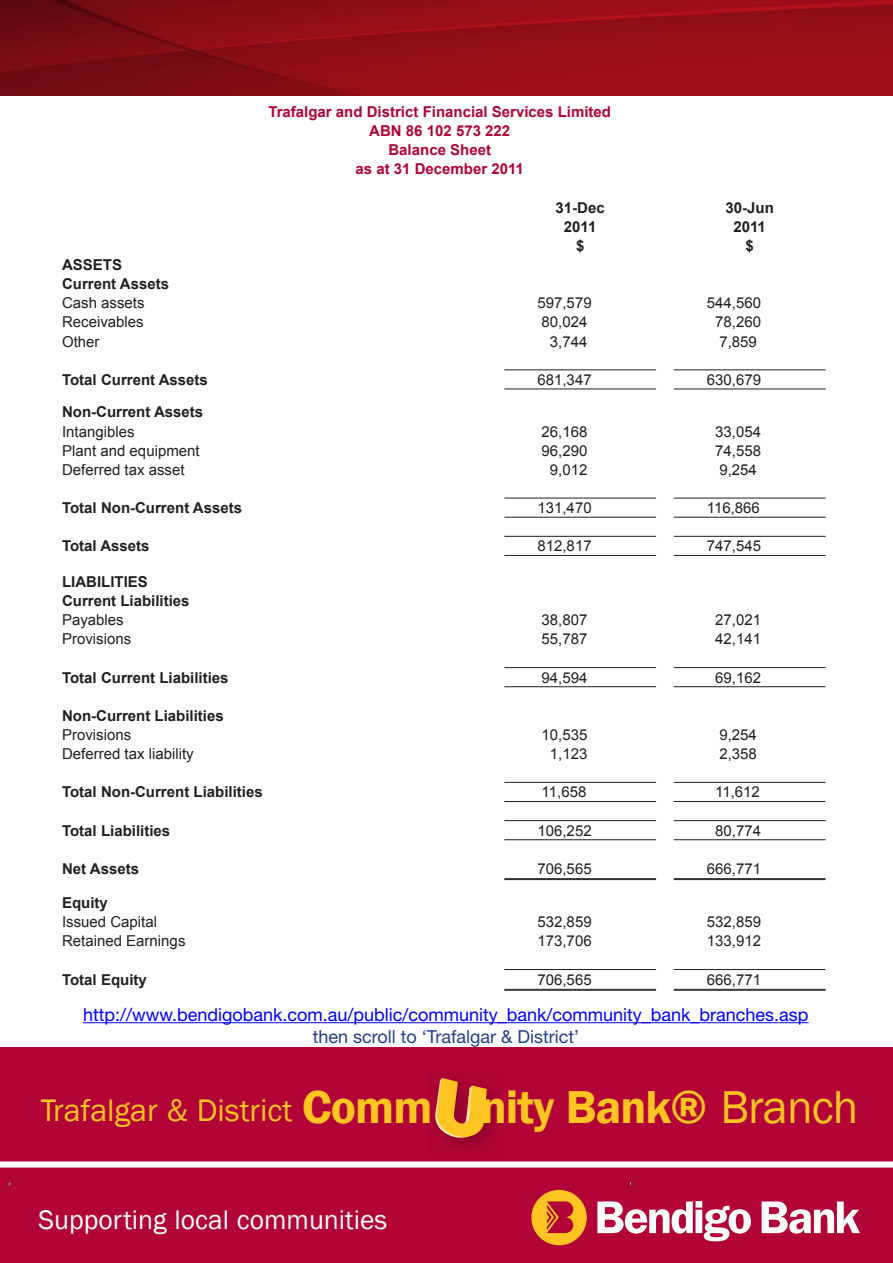
<style>
.page{position:relative;width:893px;height:1263px;background:#fff}
.page>*{position:absolute;margin:0;border:0;box-sizing:border-box;transform-origin:0 0}
.t1{font:31.95px "Franklin Gothic";color:#fec422}
.t2{font:27.6px "Franklin Gothic";color:#fff}
.t3{font:18px "Helvetica Neue";color:#00f}
.t4{font:18px "Helvetica Neue";color:#253f8e}
.t5{font:15px "Arial";color:#231f20}
.t6{font:700 15px "Arial";color:#231f20}
.t7{font:700 15px "Arial";color:#b30437}
.s1{font-weight:600;font-size:47.4px}
.s2{font-size:47.4px}
</style>
<div class="page">
<img style="left:0;top:0;width:893px;height:96px">
<hr style="left:83px;top:1022px;width:726px;height:1px;background:#00f">
<div style="left:0;top:1047px;width:893px;height:216px;background:#b30437"></div>
<div style="left:0;top:1161px;width:893px;height:6px;background:#fff"></div>
<svg style="left:434px;top:1087px;width:64px;height:63px"></svg>
<svg style="left:435px;top:1078px;width:52px;height:60px"></svg>
<svg style="left:531px;top:1182px;width:329px;height:64px"></svg>
<hr style="left:504px;top:369px;width:152px;height:1px;background:#231f20">
<hr style="left:504px;top:389px;width:152px;height:1px;background:#231f20">
<hr style="left:674px;top:369px;width:151px;height:1px;background:#231f20">
<hr style="left:674px;top:389px;width:151px;height:1px;background:#231f20">
<hr style="left:504px;top:498px;width:152px;height:1px;background:#231f20">
<hr style="left:504px;top:517px;width:152px;height:1px;background:#231f20">
<hr style="left:674px;top:498px;width:151px;height:1px;background:#231f20">
<hr style="left:674px;top:517px;width:151px;height:1px;background:#231f20">
<hr style="left:504px;top:536px;width:152px;height:1px;background:#231f20">
<hr style="left:504px;top:555px;width:152px;height:1px;background:#231f20">
<hr style="left:674px;top:536px;width:151px;height:1px;background:#231f20">
<hr style="left:674px;top:555px;width:151px;height:1px;background:#231f20">
<hr style="left:504px;top:667px;width:152px;height:1px;background:#231f20">
<hr style="left:504px;top:686px;width:152px;height:1px;background:#231f20">
<hr style="left:674px;top:667px;width:151px;height:1px;background:#231f20">
<hr style="left:674px;top:686px;width:151px;height:1px;background:#231f20">
<hr style="left:504px;top:782px;width:152px;height:1px;background:#231f20">
<hr style="left:504px;top:801px;width:152px;height:1px;background:#231f20">
<hr style="left:674px;top:782px;width:151px;height:1px;background:#231f20">
<hr style="left:674px;top:801px;width:151px;height:1px;background:#231f20">
<hr style="left:504px;top:820px;width:152px;height:1px;background:#231f20">
<hr style="left:504px;top:839px;width:152px;height:1px;background:#231f20">
<hr style="left:674px;top:820px;width:151px;height:1px;background:#231f20">
<hr style="left:674px;top:839px;width:151px;height:1px;background:#231f20">
<hr style="left:504px;top:878px;width:152px;height:1px;background:#231f20">
<hr style="left:504px;top:879px;width:152px;height:1px;background:#231f20">
<hr style="left:674px;top:878px;width:151px;height:1px;background:#231f20">
<hr style="left:674px;top:879px;width:151px;height:1px;background:#231f20">
<hr style="left:504px;top:969px;width:152px;height:1px;background:#231f20">
<hr style="left:504px;top:989px;width:152px;height:1px;background:#231f20">
<hr style="left:504px;top:990px;width:152px;height:1px;background:#231f20">
<hr style="left:674px;top:969px;width:151px;height:1px;background:#231f20">
<hr style="left:674px;top:989px;width:151px;height:1px;background:#231f20">
<hr style="left:674px;top:990px;width:151px;height:1px;background:#231f20">
<p class="t7" style="left:268px;top:102px;width:344px">Trafalgar and District Financial Services Limited</p>
<p class="t7" style="left:369px;top:121px;width:142px">ABN 86 102 573 222</p>
<p class="t7" style="left:388px;top:140px;width:104px">Balance Sheet</p>
<p class="t7" style="left:355px;top:159px;width:170px">as at 31 December 2011</p>
<p class="t6" style="left:556px;top:197px;width:51px">31-Dec</p>
<p class="t6" style="left:725px;top:197px;width:50px">30-Jun</p>
<p class="t6" style="left:564px;top:217px;width:34px">2011</p>
<p class="t6" style="left:733px;top:217px;width:34px">2011</p>
<p class="t6" style="left:576px;top:236px;width:10px">$</p>
<p class="t6" style="left:745px;top:236px;width:10px">$</p>
<p class="t6" style="left:62px;top:255px;width:62px">ASSETS</p>
<p class="t6" style="left:62px;top:274px;width:108px">Current Assets</p>
<p class="t5" style="left:62px;top:293px;width:84px">Cash assets</p>
<p class="t5" style="left:537px;top:293px;width:56px">597,579</p>
<p class="t5" style="left:707px;top:293px;width:56px">544,560</p>
<p class="t5" style="left:62px;top:312px;width:83px">Receivables</p>
<p class="t5" style="left:542px;top:312px;width:47px">80,024</p>
<p class="t5" style="left:715px;top:312px;width:47px">78,260</p>
<p class="t5" style="left:62px;top:331px;width:39px">Other</p>
<p class="t5" style="left:550px;top:331px;width:39px">3,744</p>
<p class="t5" style="left:719px;top:331px;width:39px">7,859</p>
<p class="t6" style="left:62px;top:370px;width:147px">Total Current Assets</p>
<p class="t5" style="left:537px;top:370px;width:56px">681,347</p>
<p class="t5" style="left:707px;top:370px;width:56px">630,679</p>
<p class="t6" style="left:62px;top:402px;width:143px">Non-Current Assets</p>
<p class="t5" style="left:62px;top:421px;width:74px">Intangibles</p>
<p class="t5" style="left:542px;top:421px;width:47px">26,168</p>
<p class="t5" style="left:715px;top:421px;width:47px">33,054</p>
<p class="t5" style="left:62px;top:441px;width:139px">Plant and equipment</p>
<p class="t5" style="left:542px;top:441px;width:47px">96,290</p>
<p class="t5" style="left:715px;top:441px;width:47px">74,558</p>
<p class="t5" style="left:62px;top:460px;width:124px">Deferred tax asset</p>
<p class="t5" style="left:550px;top:460px;width:39px">9,012</p>
<p class="t5" style="left:719px;top:460px;width:39px">9,254</p>
<p class="t6" style="left:62px;top:498px;width:182px">Total Non-Current Assets</p>
<p class="t5" style="left:537px;top:498px;width:56px">131,470</p>
<p class="t5" style="left:707px;top:498px;width:55px">116,866</p>
<p class="t6" style="left:62px;top:536px;width:89px">Total Assets</p>
<p class="t5" style="left:537px;top:536px;width:56px">812,817</p>
<p class="t5" style="left:707px;top:536px;width:56px">747,545</p>
<p class="t6" style="left:62px;top:572px;width:87px">LIABILITIES</p>
<p class="t6" style="left:62px;top:591px;width:129px">Current Liabilities</p>
<p class="t5" style="left:62px;top:610px;width:63px">Payables</p>
<p class="t5" style="left:542px;top:610px;width:47px">38,807</p>
<p class="t5" style="left:715px;top:610px;width:47px">27,021</p>
<p class="t5" style="left:62px;top:629px;width:71px">Provisions</p>
<p class="t5" style="left:542px;top:629px;width:47px">55,787</p>
<p class="t5" style="left:715px;top:629px;width:47px">42,141</p>
<p class="t6" style="left:62px;top:667px;width:168px">Total Current Liabilities</p>
<p class="t5" style="left:542px;top:667px;width:47px">94,594</p>
<p class="t5" style="left:715px;top:667px;width:47px">69,162</p>
<p class="t6" style="left:62px;top:706px;width:163px">Non-Current Liabilities</p>
<p class="t5" style="left:62px;top:725px;width:71px">Provisions</p>
<p class="t5" style="left:542px;top:725px;width:47px">10,535</p>
<p class="t5" style="left:719px;top:725px;width:39px">9,254</p>
<p class="t5" style="left:62px;top:744px;width:133px">Deferred tax liability</p>
<p class="t5" style="left:550px;top:744px;width:39px">1,123</p>
<p class="t5" style="left:719px;top:744px;width:39px">2,358</p>
<p class="t6" style="left:62px;top:782px;width:202px">Total Non-Current Liabilities</p>
<p class="t5" style="left:542px;top:782px;width:46px">11,658</p>
<p class="t5" style="left:715px;top:782px;width:46px">11,612</p>
<p class="t6" style="left:62px;top:820px;width:110px">Total Liabilities</p>
<p class="t5" style="left:537px;top:820px;width:56px">106,252</p>
<p class="t5" style="left:715px;top:820px;width:47px">80,774</p>
<p class="t6" style="left:62px;top:859px;width:78px">Net Assets</p>
<p class="t5" style="left:537px;top:859px;width:56px">706,565</p>
<p class="t5" style="left:707px;top:859px;width:56px">666,771</p>
<p class="t6" style="left:62px;top:893px;width:47px">Equity</p>
<p class="t5" style="left:62px;top:912px;width:97px">Issued Capital</p>
<p class="t5" style="left:537px;top:912px;width:56px">532,859</p>
<p class="t5" style="left:707px;top:912px;width:56px">532,859</p>
<p class="t5" style="left:62px;top:931px;width:125px">Retained Earnings</p>
<p class="t5" style="left:537px;top:931px;width:56px">173,706</p>
<p class="t5" style="left:707px;top:931px;width:56px">133,912</p>
<p class="t6" style="left:62px;top:970px;width:86px">Total Equity</p>
<p class="t5" style="left:537px;top:970px;width:56px">706,565</p>
<p class="t5" style="left:707px;top:970px;width:56px">666,771</p>
<p class="t3" style="left:83px;top:1004px;width:727px">http://www.bendigobank.com.au/public/community_bank/community_bank_branches.asp</p>
<p class="t4" style="left:313px;top:1025px;width:268px">then scroll to ‘Trafalgar &amp; District’</p>
<h1 class="t1" style="left:41px;top:1091px;width:819px">Trafalgar &amp; District <span class="s1">Comm nity Bank®</span> <span class="s2">Branch</span></h1>
<h2 class="t2" style="left:38px;top:1203px;width:350px">Supporting local communities</h2>
</div>
